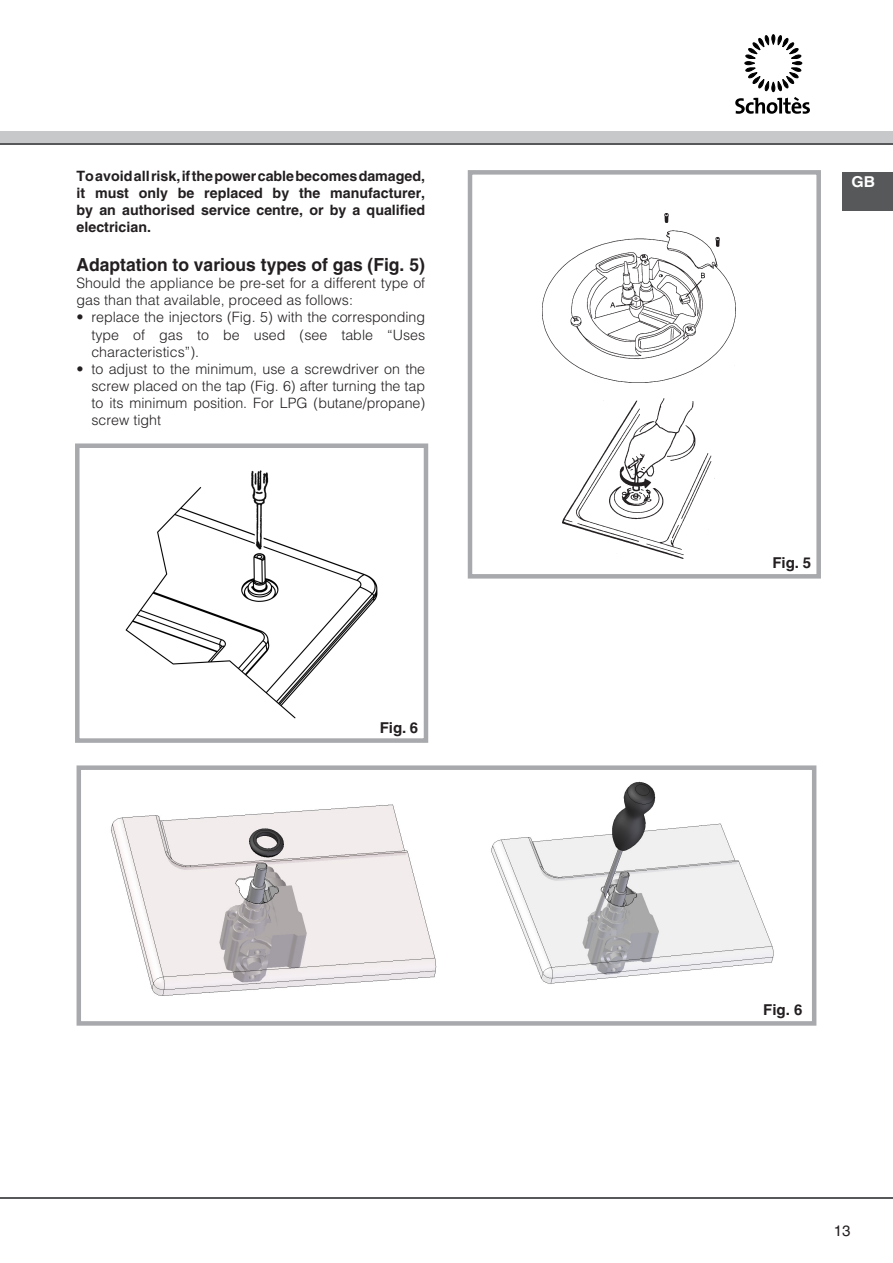
<style>
.page{position:relative;width:893px;height:1263px;background:#fff}
.page>*{position:absolute;margin:0;border:0;box-sizing:border-box;transform-origin:0 0}
.t1{font:700 18px "Helvetica";color:#231f20}
.t2{font:700 15px "Helvetica";color:#231f20}
.t3{font:15px "Helvetica";color:#231f20}
.t4{font:700 15px "Helvetica";color:#fff;scale:1.05 1}
.t5{font:300 14.25px/17.1px "Helvetica";color:#231f20;text-align:justify}
.t6{font:700 14.25px/17.1px "Helvetica";color:#231f20;text-align:justify}
</style>
<div class="page">
<div style="left:842px;top:172px;width:51px;height:38px;background:#57585a"></div>
<div style="left:0;top:131px;width:893px;height:13px;background:#c7c8ca"></div>
<hr style="left:0;top:144px;width:893px;height:1px;background:#57585a">
<hr style="left:0;top:1197px;width:893px;height:1px;background:#57585a">
<svg style="left:735px;top:35px;width:75px;height:79px"></svg>
<img style="left:125px;top:470px;width:253px;height:249px">
<div style="left:75px;top:443px;width:353px;height:300px;border:4px solid #a8a9ad"></div>
<img style="left:562px;top:398px;width:153px;height:160px">
<img style="left:543px;top:214px;width:193px;height:168px">
<div style="left:468px;top:170px;width:353px;height:409px;border:4px solid #a8a9ad"></div>
<img style="left:491px;top:781px;width:283px;height:203px">
<img style="left:111px;top:804px;width:326px;height:192px">
<div style="left:77px;top:765px;width:739px;height:261px;border:4px solid #a8a9ad"></div>
<p class="t6" style="left:77px;top:167px;width:350px">To avoid all risk, if the power cable becomes damaged, it must only be replaced by the manufacturer, by an authorised service centre, or by a qualified electrician.</p>
<p class="t1" style="left:77px;top:254px;width:350px">Adaptation to various types of gas (Fig. 5)</p>
<p class="t5" style="left:77px;top:274px;width:350px">Should the appliance be pre-set for a different type of gas than that available, proceed as follows:</p>
<p class="t5" style="left:91px;top:308px;width:335px;text-indent:-15px">• replace the injectors (Fig. 5) with the corresponding type of gas to be used (see table “Uses characteristics”).</p>
<p class="t5" style="left:91px;top:360px;width:335px;text-indent:-15px">• to adjust to the minimum, use a screwdriver on the screw placed on the tap (Fig. 6) after turning the tap to its minimum position. For LPG (butane/propane) screw tight</p>
<p class="t2" style="left:380px;top:718px;width:40px">Fig. 6</p>
<p class="t4" style="left:851px;top:173px;width:24px">GB</p>
<p class="t2" style="left:772px;top:554px;width:40px">Fig. 5</p>
<p class="t2" style="left:763px;top:1001px;width:41px">Fig. 6</p>
<p class="t3" style="left:834px;top:1222px;width:18px">13</p>
</div>
